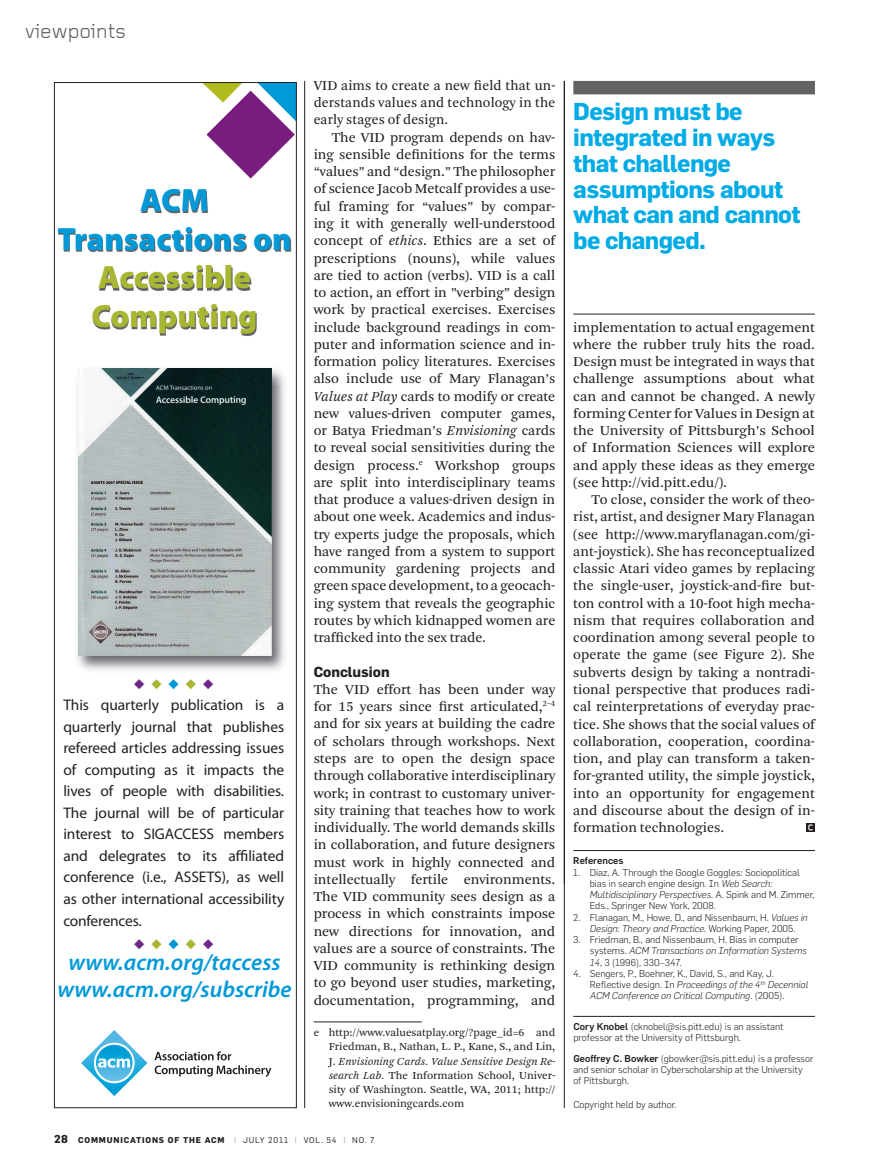
<style>
.page{position:relative;width:878px;height:1175px;background:#fff}
.page>*{position:absolute;margin:0;border:0;box-sizing:border-box;transform-origin:0 0}
.t1{font:900 32.25px/38.4px "Myriad Pro";color:#a9b632}
.t2{font:900 32.25px/38.4px "Myriad Pro";color:#0099d8;text-align:center}
.t3{font:700 24px/25.8px "Flama";letter-spacing:-.025em;color:#00abe6}
.t4{font:italic 600 23.1px/27.8px "Myriad Pro";color:#0099d8;text-align:center}
.t5{font:21px "Foundry Gridnik";color:#636366}
.t6{font:15.45px/21.6px "Myriad Pro";letter-spacing:-.005em;color:#231f20;text-align:justify}
.t7{font:14.25px/17.2px "Arnhem Blond";letter-spacing:-.005em;color:#231f20;text-align:justify}
.t8{font:700 14.25px "Flama";color:#231f20}
.t9{font:13.8px "Zapf Dingbats";color:#6c2789}
.t10{font:11.25px/14.2px "Arnhem Blond";color:#231f20;text-align:justify}
.t11{font:300 9.75px/11.2px "Flama";color:#231f20}
.t12{font:500 9.75px "Flama";color:#231f20}
.t13{font:700 8.25px "Flama";color:#231f20}
.t14{font:8.25px "Flama";letter-spacing:.1em;color:#231f20}
.s1{color:#a9b632}
.s2{color:#0099d8}
.s3{font-style:italic}
.s4{font-size:11.25px}
.s5{color:#939598}
.s6{font-weight:500}
</style>
<div class="page">
<hr style="left:304px;top:81px;width:1px;height:1027px;background:#231f20">
<hr style="left:564px;top:81px;width:1px;height:1027px;background:#231f20">
<hr style="left:314px;top:1021px;width:108px;height:1px;background:#231f20">
<hr style="left:573px;top:850px;width:241px;height:1px;background:#231f20">
<hr style="left:573px;top:1016px;width:241px;height:1px;background:#231f20">
<svg style="left:806px;top:823px;width:8px;height:9px"></svg>
<svg style="left:808px;top:824px;width:4px;height:6px"></svg>
<div style="left:573px;top:81px;width:241px;height:13px;background:#636366"></div>
<hr style="left:573px;top:314px;width:241px;height:1px;background:#231f20">
<svg style="left:203px;top:84px;width:92px;height:985px"></svg>
<img style="left:58px;top:180px;width:237px;height:205px">
<img style="left:72px;top:362px;width:219px;height:313px">
<img style="left:79px;top:369px;width:192px;height:286px">
<div style="left:81px;top:1030px;width:190px;height:66px;background:#fff"></div>
<svg style="left:154px;top:1051px;width:117px;height:25px"></svg>
<svg style="left:81px;top:1030px;width:66px;height:66px"></svg>
<div style="left:54px;top:82px;width:243px;height:1026px;border:1px solid #231f20"></div>
<h3 class="t5" style="left:25px;top:19px;width:103px">viewpoints</h3>
<h1 class="t2" style="left:57px;top:181px;width:235px">ACM<br>Transactions on</h1>
<h1 class="t1" style="left:92px;top:258px;width:167px">Accessible<br>Computing</h1>
<p class="t9" style="left:134px;top:677px;width:81px">◆<span class="s1">◆</span><span class="s2">◆</span><span class="s1">◆</span>◆</p>
<p class="t6" style="left:63px;top:694px;width:222px">This quarterly publication is a quarterly journal that publishes refereed articles addressing issues of computing as it impacts the lives of people with disabilities.<br>The journal will be of particular interest to SIGACCESS members and delegrates to its affiliated conference (i.e., ASSETS), as well as other international accessibility conferences.</p>
<p class="t9" style="left:134px;top:937px;width:81px">◆<span class="s1">◆</span><span class="s2">◆</span><span class="s1">◆</span>◆</p>
<h3 class="t4" style="left:57px;top:948px;width:236px">www.acm.org/taccess www.acm.org/subscribe</h3>
<p class="t7" style="left:314px;top:77px;width:243px">VID aims to create a new field that un&shy;derstands values and technology in the early stages of design.</p>
<p class="t7" style="left:313px;top:129px;width:243px;text-indent:18px">The VID program depends on hav&shy;ing sensible definitions for the terms “values” and “design.” The philosopher of science Jacob Metcalf provides a use&shy;ful framing for “values” by compar&shy;ing it with generally well-understood concept of <span class="s3">ethics</span>. Ethics are a set of prescriptions (nouns), while values are tied to action (verbs). VID is a call to action, an effort in ”verbing” design work by practical exercises. Exercises include background readings in com&shy;puter and information science and in&shy;formation policy literatures. Exercises also include use of Mary Flanagan’s <span class="s3">Values at Play</span> cards to modify or create new values-driven computer games, or Batya Friedman’s <span class="s3">Envisioning</span> cards to reveal social sensitivities during the design process.<sup>e</sup> Workshop groups are split into interdisciplinary teams that produce a values-driven design in about one week. Academics and indus&shy;try experts judge the proposals, which have ranged from a system to support community gardening projects and green space development, to a geocach&shy;ing system that reveals the geographic routes by which kidnapped women are trafficked into the sex trade.</p>
<p class="t8" style="left:313px;top:663px;width:77px">Conclusion</p>
<p class="t7" style="left:313px;top:681px;width:243px">The VID effort has been under way for 15 years since first articulated,<sup>2–4 </sup>and for six years at building the cadre of scholars through workshops. Next steps are to open the design space through collaborative interdisciplinary work; in contrast to customary univer&shy;sity training that teaches how to work individually. The world demands skills in collaboration, and future designers must work in highly connected and intellectually fertile environments.<br>The VID community sees design as a process in which constraints impose new directions for innovation, and values are a source of constraints. The VID community is rethinking design to go beyond user studies, marketing, documentation, programming, and</p>
<p class="t10" style="left:328px;top:1025px;width:228px;text-indent:-15px">e http://www.valuesatplay.org/?page_id=6 and Friedman, B., Nathan, L. P., Kane, S., and Lin, J. <span class="s3">Envisioning Cards. Value Sensitive Design Re&shy;search Lab.</span> The Information School, Univer&shy;sity of Washington. Seattle, WA, 2011; http:// www.envisioningcards.com</p>
<p class="t13" style="left:54px;top:1134px;width:72px"><span class="s4">28</span> communicati</p>
<p class="t13" style="left:145px;top:1134px;width:67px">ons of the acm</p>
<p class="t14" style="left:234px;top:1134px;width:142px"><span class="s5">|</span> JULY 2011 <span class="s5">|</span> VOL. 54 <span class="s5">|</span> NO. 7</p>
<h2 class="t3" style="left:573px;top:98px;width:229px">Design must be integrated in ways that challenge assumptions about what can and cannot be changed.</h2>
<p class="t7" style="left:573px;top:318px;width:243px">implementation to actual engagement where the rubber truly hits the road.<br>Design must be integrated in ways that challenge assumptions about what can and cannot be changed. A newly forming Center for Values in Design at the University of Pittsburgh’s School of Information Sciences will explore and apply these ideas as they emerge (see http://vid.pitt.edu/).</p>
<p class="t7" style="left:573px;top:491px;width:243px;text-indent:18px">To close, consider the work of theo&shy;rist, artist, and designer Mary Flanagan (see http://www.maryflanagan.com/gi&shy;ant-joystick). She has reconceptualized classic Atari video games by replacing the single-user, joystick-and-fire but&shy;ton control with a 10-foot high mecha&shy;nism that requires collaboration and coordination among several people to operate the game (see Figure 2). She subverts design by taking a nontradi&shy;tional perspective that produces radi&shy;cal reinterpretations of everyday prac&shy;tice. She shows that the social values of collaboration, cooperation, coordina&shy;tion, and play can transform a taken&shy;for-granted utility, the simple joystick, into an opportunity for engagement and discourse about the design of in&shy;formation technologies.</p>
<p class="t12" style="left:573px;top:855px;width:52px">References</p>
<p class="t11" style="left:589px;top:866px;width:226px;text-indent:-16px">1. Diaz, A. Through the Google Goggles: Sociopolitical bias in search engine design. In <span class="s3">Web Search:<br>Multidisciplinary Perspectives</span>. A. Spink and M. Zimmer, Eds., Springer New York, 2008.</p>
<p class="t11" style="left:573px;top:911px;width:236px;text-align:center">2. Flanagan, M., Howe, D., and N issenbaum, H . <span class="s3">Values in<br>Design: Theory and Practice.</span> Working Paper, 2005.</p>
<p class="t11" style="left:589px;top:933px;width:218px;text-indent:-16px">3. Friedman, B., and N issenbaum, H . Bias in computer systems. <span class="s3">ACM Transactions on Information Systems<br>14</span>, 3 (1996), 330–347.</p>
<p class="t11" style="left:589px;top:967px;width:220px;text-indent:-16px">4. Sengers, P., Boehner, K., David, S., and Kay, J.<br>Reflective design. In <span class="s3">Proceedings of the 4</span><sup>th</sup> <span class="s3">Decennial<br>ACM Conference on Critical Computing</span>. (2005).</p>
<p class="t11" style="left:573px;top:1020px;width:212px"><span class="s6">Cory Knobel</span> (cknobel@sis.pitt.edu) is an assistant professor at the University of Pittsburgh.</p>
<p class="t11" style="left:573px;top:1052px;width:242px"><span class="s6">Geoffrey C. Bowker</span> (gbowker@sis.pitt.edu) is a professor and senior scholar in Cyberscholarship at the University<br>of Pittsburgh.</p>
<p class="t11" style="left:573px;top:1098px;width:105px">Copyright held by author.</p>
</div>
